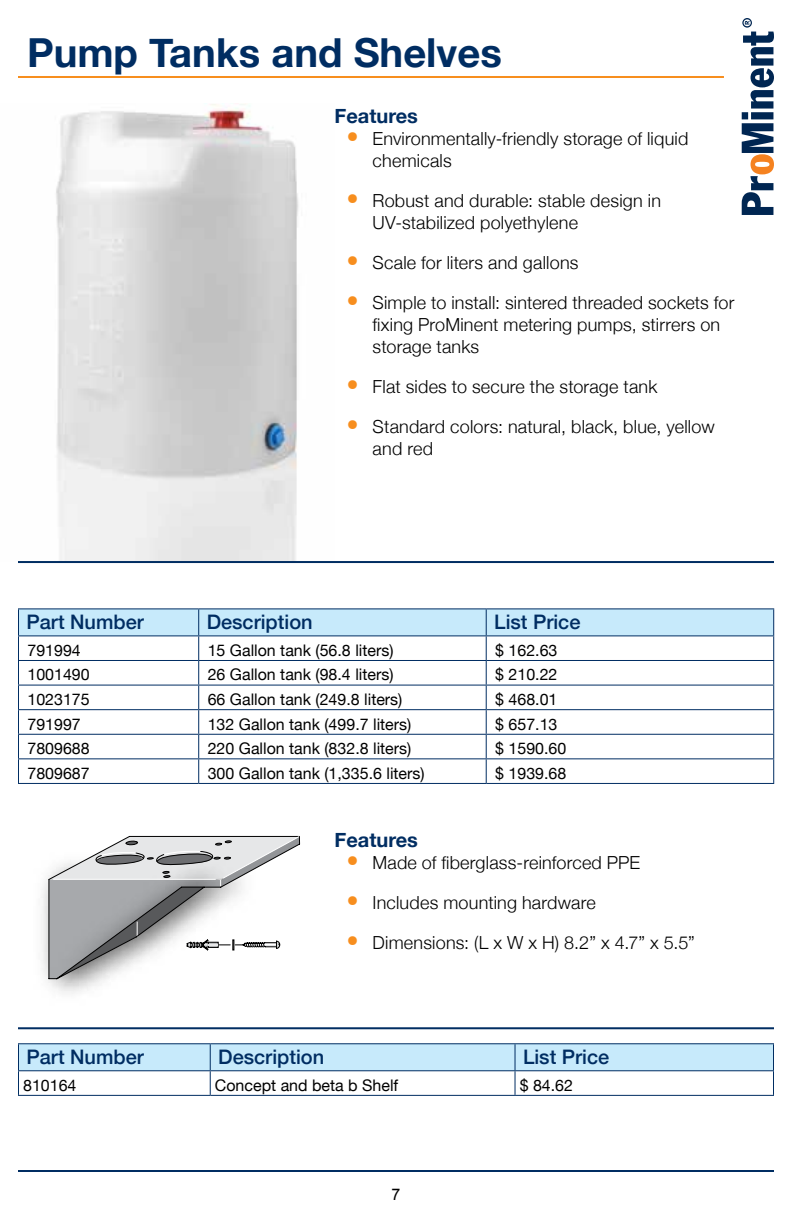
<style>
.page{position:relative;width:792px;height:1224px;background:#fff}
.page>*{position:absolute;margin:0;border:0;box-sizing:border-box;transform-origin:0 0}
.t1{font:700 40px "Helvetica Neue";color:#002d62}
.t2{font:500 20px "Helvetica Neue";color:#002d62}
.t3{font:700 20px "Helvetica Neue";color:#002d62}
.t4{font:300 18px/22px "Helvetica Neue";letter-spacing:.01em;color:#000}
.t5{font:16px "Helvetica Neue";color:#000}
.t6{font:16px "Arial";color:#000}
.s1{font-weight:700;font-size:40px;color:#f78e1e}
</style>
<div class="page">
<hr style="left:18px;top:1170px;width:756px;height:2px;background:#002d62">
<img style="left:56px;top:104px;width:243px;height:457px">
<svg style="left:48px;top:836px;width:252px;height:144px"></svg>
<hr style="left:18px;top:561px;width:756px;height:2px;background:#002d62">
<hr style="left:18px;top:1027px;width:756px;height:2px;background:#002d62">
<hr style="left:18px;top:608px;width:181px;height:1px;background:#002d62">
<hr style="left:199px;top:608px;width:287px;height:1px;background:#002d62">
<hr style="left:486px;top:608px;width:288px;height:1px;background:#002d62">
<svg style="left:18px;top:609px;width:756px;height:174px"></svg>
<hr style="left:18px;top:783px;width:181px;height:1px;background:#002d62">
<hr style="left:199px;top:783px;width:287px;height:1px;background:#002d62">
<hr style="left:486px;top:783px;width:288px;height:1px;background:#002d62">
<hr style="left:18px;top:1043px;width:192px;height:1px;background:#002d62">
<hr style="left:210px;top:1043px;width:305px;height:1px;background:#002d62">
<hr style="left:515px;top:1043px;width:259px;height:1px;background:#002d62">
<svg style="left:18px;top:1044px;width:756px;height:51px"></svg>
<hr style="left:18px;top:1095px;width:192px;height:1px;background:#002d62">
<hr style="left:210px;top:1095px;width:305px;height:1px;background:#002d62">
<hr style="left:515px;top:1095px;width:259px;height:1px;background:#002d62">
<svg style="left:742px;top:18px;width:32px;height:197px"></svg>
<hr style="left:18px;top:76px;width:706px;height:2px;background:#f78e1e">
<h1 class="t1" style="left:27px;top:21px;width:476px">Pump Tanks and Shelves</h1>
<p class="t3" style="left:335px;top:100px;width:85px">Features</p>
<p class="t4" style="left:373px;top:126px;width:317px;text-indent:-27px"><span class="s1">•</span> Environmentally-friendly storage of liquid chemicals</p>
<p class="t4" style="left:373px;top:188px;width:290px;text-indent:-27px"><span class="s1">•</span> Robust and durable: stable design in<br>UV-stabilized polyethylene</p>
<p class="t4" style="left:346px;top:250px;width:234px"><span class="s1">•</span> Scale for liters and gallons</p>
<p class="t4" style="left:373px;top:290px;width:363px;text-indent:-27px"><span class="s1">•</span> Simple to install: sintered threaded sockets for fixing ProMinent metering pumps, stirrers on storage tanks</p>
<p class="t4" style="left:346px;top:374px;width:313px"><span class="s1">•</span> Flat sides to secure the storage tank</p>
<p class="t4" style="left:373px;top:414px;width:344px;text-indent:-27px"><span class="s1">•</span> Standard colors: natural, black, blue, yellow and red</p>
<p class="t2" style="left:26px;top:606px;width:119px">Part Number</p>
<p class="t2" style="left:207px;top:606px;width:107px">Description</p>
<p class="t2" style="left:494px;top:606px;width:88px">List Price</p>
<p class="t5" style="left:28px;top:639px;width:55px">791994</p>
<p class="t5" style="left:208px;top:639px;width:187px">15 Gallon tank (56.8 liters)</p>
<p class="t5" style="left:495px;top:639px;width:64px">$ 162.63</p>
<p class="t5" style="left:28px;top:663px;width:64px">1001490</p>
<p class="t5" style="left:208px;top:663px;width:187px">26 Gallon tank (98.4 liters)</p>
<p class="t5" style="left:495px;top:663px;width:64px">$ 210.22</p>
<p class="t5" style="left:28px;top:688px;width:64px">1023175</p>
<p class="t5" style="left:208px;top:688px;width:196px">66 Gallon tank (249.8 liters)</p>
<p class="t5" style="left:495px;top:688px;width:64px">$ 468.01</p>
<p class="t5" style="left:28px;top:712px;width:55px">791997</p>
<p class="t5" style="left:208px;top:712px;width:205px">132 Gallon tank (499.7 liters)</p>
<p class="t5" style="left:495px;top:712px;width:64px">$ 657.13</p>
<p class="t5" style="left:28px;top:737px;width:64px">7809688</p>
<p class="t5" style="left:208px;top:737px;width:205px">220 Gallon tank (832.8 liters)</p>
<p class="t5" style="left:495px;top:737px;width:73px">$ 1590.60</p>
<p class="t5" style="left:28px;top:762px;width:64px">7809687</p>
<p class="t5" style="left:208px;top:762px;width:218px">300 Gallon tank (1,335.6 liters)</p>
<p class="t5" style="left:495px;top:762px;width:73px">$ 1939.68</p>
<p class="t3" style="left:335px;top:825px;width:85px">Features</p>
<p class="t4" style="left:346px;top:851px;width:296px"><span class="s1">•</span> Made of fiberglass-reinforced PPE</p>
<p class="t4" style="left:346px;top:891px;width:252px"><span class="s1">•</span> Includes mounting hardware</p>
<p class="t4" style="left:346px;top:931px;width:351px"><span class="s1">•</span> Dimensions: (L x W x H) 8.2” x 4.7” x 5.5”</p>
<p class="t2" style="left:26px;top:1041px;width:119px">Part Number</p>
<p class="t2" style="left:218px;top:1041px;width:107px">Description</p>
<p class="t2" style="left:523px;top:1041px;width:88px">List Price</p>
<p class="t5" style="left:23px;top:1073px;width:55px">810164</p>
<p class="t5" style="left:215px;top:1073px;width:185px">Concept and beta b Shelf</p>
<p class="t5" style="left:520px;top:1073px;width:55px">$ 84.62</p>
<p class="t6" style="left:392px;top:1184px;width:10px">7</p>
</div>
